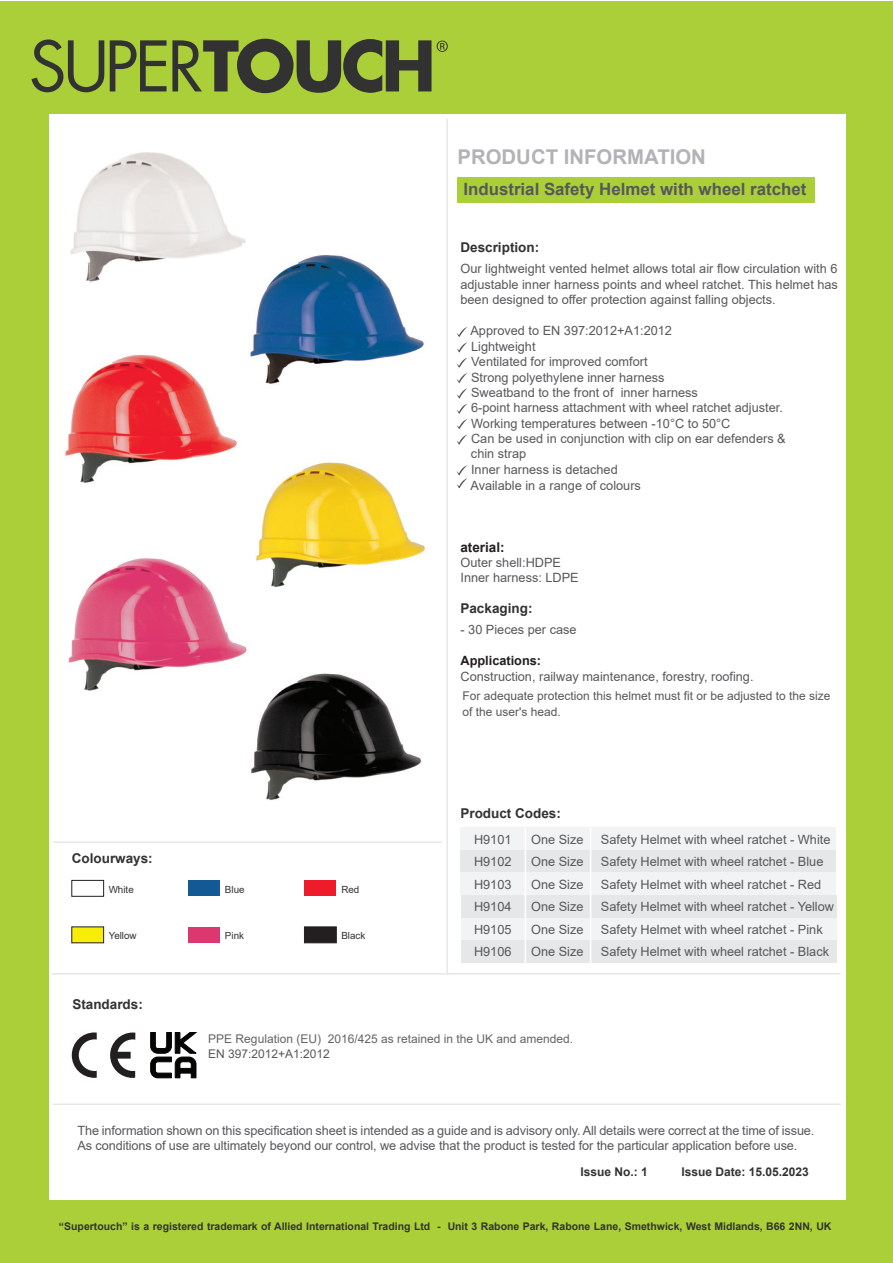
<style>
.page{position:relative;width:893px;height:1263px;background:#fff}
.page>*{position:absolute;margin:0;border:0;box-sizing:border-box;transform-origin:0 0}
.t1{font:700 20.4px "Arial";color:#b2b3b7}
.t2{font:700 16.8px "Arial";color:#57585a}
.t3{font:700 13.5px "Arial";color:#333233}
.t4{font:700 13.5px "Arial";color:#231f20}
.t5{font:12.75px/22.5px "Arial";color:#57585a}
.t6{font:700 12.75px "Arial";color:#231f20}
.t7{font:12px/15.5px "Arial";color:#57585a}
.t8{font:12px "Arial";color:#636464}
.t9{font:700 12px "Arial";color:#333233}
.t10{font:700 10.5px "Arial";color:#333233}
.t11{font:9.9px "Arial";color:#333233}
</style>
<div class="page">
<div style="left:460px;top:850px;width:376px;height:22px;background:#e6e7e9"></div>
<div style="left:460px;top:872px;width:376px;height:23px;background:#f2f3f4"></div>
<div style="left:460px;top:827px;width:376px;height:23px;background:#f2f3f4"></div>
<svg style="left:110px;top:1032px;width:25px;height:46px"></svg>
<svg style="left:72px;top:1032px;width:25px;height:46px"></svg>
<img style="left:71px;top:152px;width:175px;height:130px">
<img style="left:256px;top:462px;width:170px;height:125px">
<img style="left:242px;top:244px;width:182px;height:140px">
<div style="left:461px;top:895px;width:376px;height:23px;background:#e6e7e9"></div>
<div style="left:462px;top:918px;width:375px;height:23px;background:#f2f3f4"></div>
<div style="left:462px;top:940px;width:375px;height:23px;background:#e6e7e9"></div>
<svg style="left:457px;top:327px;width:10px;height:102px"></svg>
<svg style="left:456px;top:435px;width:11px;height:10px"></svg>
<div style="left:457px;top:177px;width:357px;height:25px;background:#abcf38"></div>
<svg style="left:456px;top:465px;width:11px;height:23px"></svg>
<hr style="left:525px;top:827px;width:1px;height:140px;background:#fff">
<hr style="left:590px;top:827px;width:1px;height:140px;background:#fff">
<svg style="left:150px;top:1032px;width:47px;height:46px"></svg>
<hr style="left:446px;top:119px;width:2px;height:855px;background:#e6e7e9">
<hr style="left:52px;top:973px;width:789px;height:2px;background:#e6e7e9">
<hr style="left:53px;top:841px;width:389px;height:2px;background:#e6e7e9">
<hr style="left:53px;top:1103px;width:788px;height:2px;background:#e6e7e9">
<div style="left:188px;top:880px;width:32px;height:16px;background:#125996"></div>
<div style="left:304px;top:880px;width:32px;height:16px;background:#ee1b2b"></div>
<div style="left:72px;top:880px;width:32px;height:16px;background:#fff;border:1px solid #231f20"></div>
<div style="left:1px;top:1px;width:892px;height:112px;background:#abcf38"></div>
<div style="left:1px;top:1201px;width:892px;height:62px;background:#abcf38"></div>
<div style="left:1px;top:112px;width:48px;height:1098px;background:#abcf38"></div>
<div style="left:847px;top:112px;width:46px;height:1098px;background:#abcf38"></div>
<svg style="left:32px;top:39px;width:72px;height:53px"></svg>
<svg style="left:110px;top:39px;width:321px;height:54px"></svg>
<svg style="left:437px;top:41px;width:11px;height:11px"></svg>
<img style="left:65px;top:344px;width:180px;height:139px">
<img style="left:251px;top:673px;width:170px;height:127px">
<div style="left:188px;top:927px;width:32px;height:16px;background:#dd376f"></div>
<div style="left:304px;top:927px;width:32px;height:16px;background:#231f20;border:1px solid #231f20"></div>
<div style="left:72px;top:927px;width:32px;height:16px;background:#f7ed07"></div>
<img style="left:68px;top:558px;width:187px;height:138px">
<h1 class="t1" style="left:457px;top:142px;width:250px">PRODUCT INFORMATION</h1>
<h2 class="t2" style="left:463px;top:178px;width:344px">Industrial Safety Helmet with wheel ratchet</h2>
<p class="t3" style="left:460px;top:238px;width:80px">Description:</p>
<p class="t5" style="left:460px;top:261px;width:379px;line-height:15.5px;text-align:justify">Our lightweight vented helmet allows total air flow circulation with 6 adjustable inner harness points and wheel ratchet. This helmet has been designed to offer protection against falling objects.</p>
<p class="t5" style="left:470px;top:323px;width:317px;line-height:15.5px">Approved to EN 397:2012+A1:2012<br>Lightweight<br>Ventilated for improved comfort<br>Strong polyethylene inner harness<br>Sweatband to the front of inner harness<br>6-point harness attachment with wheel ratchet adjuster.<br>Working temperatures between -10°C to 50°C<br>Can be used in conjunction with clip on ear defenders &amp;</p>
<p class="t5" style="left:470px;top:462px;width:172px;line-height:15.5px">Inner harness is detached<br>Available in a range of colours</p>
<p class="t5" style="left:471px;top:442px;width:57px">chin strap</p>
<p class="t4" style="left:460px;top:537px;width:46px">aterial:</p>
<p class="t5" style="left:460px;top:555px;width:120px;line-height:15.5px">Outer shell:HDPE<br>Inner harness: LDPE</p>
<p class="t3" style="left:460px;top:599px;width:74px">Packaging:</p>
<p class="t5" style="left:460px;top:619px;width:118px">- 30 Pieces per case</p>
<p class="t6" style="left:460px;top:652px;width:82px">Applications:</p>
<p class="t5" style="left:460px;top:665px;width:295px">Construction, railway maintenance, forestry, roofing.</p>
<p class="t7" style="left:462px;top:688px;width:370px">For adequate protection this helmet must fit or be adjusted to the size of the user's head.</p>
<p class="t3" style="left:72px;top:849px;width:83px">Colourways:</p>
<p class="t11" style="left:109px;top:882px;width:27px">White</p>
<p class="t11" style="left:225px;top:882px;width:21px">Blue</p>
<p class="t11" style="left:341px;top:882px;width:20px">Red</p>
<p class="t11" style="left:109px;top:929px;width:30px">Yellow</p>
<p class="t11" style="left:225px;top:929px;width:21px">Pink</p>
<p class="t11" style="left:341px;top:929px;width:26px">Black</p>
<p class="t3" style="left:72px;top:995px;width:72px">Standards:</p>
<p class="t3" style="left:460px;top:804px;width:102px">Product Codes:</p>
<p class="t5" style="left:474px;top:828px;width:39px;text-align:justify">H9101<br>H9102<br>H9103<br>H9104<br>H9105<br>H9106</p>
<p class="t5" style="left:531px;top:828px;width:54px;text-align:justify">One Size One Size One Size One Size One Size One Size</p>
<p class="t8" style="left:208px;top:1031px;width:366px">PPE Regulation (EU) 2016/425 as retained in the UK and amended.</p>
<p class="t7" style="left:208px;top:1046px;width:123px">EN 397:2012+A1:2012</p>
<p class="t5" style="left:601px;top:828px;width:235px">Safety Helmet with wheel ratchet - White Safety Helmet with wheel ratchet - Blue Safety Helmet with wheel ratchet - Red Safety Helmet with wheel ratchet - Yellow Safety Helmet with wheel ratchet - Pink Safety Helmet with wheel ratchet - Black</p>
<p class="t5" style="left:77px;top:1123px;width:738px;line-height:15px">The information shown on this specification sheet is intended as a guide and is advisory only. All details were correct at the time of issue.<br>As conditions of use are ultimately beyond our control, we advise that the product is tested for the particular application before use.</p>
<p class="t9" style="left:580px;top:1163px;width:69px">Issue No.: 1</p>
<p class="t9" style="left:681px;top:1163px;width:129px">Issue Date: 15.05.2023</p>
<p class="t10" style="left:59px;top:1219px;width:774px">“Supertouch” is a registered trademark of Allied International Trading Ltd - Unit 3 Rabone Park, Rabone Lane, Smethwick, West Midlands, B66 2NN, UK</p>
</div>
